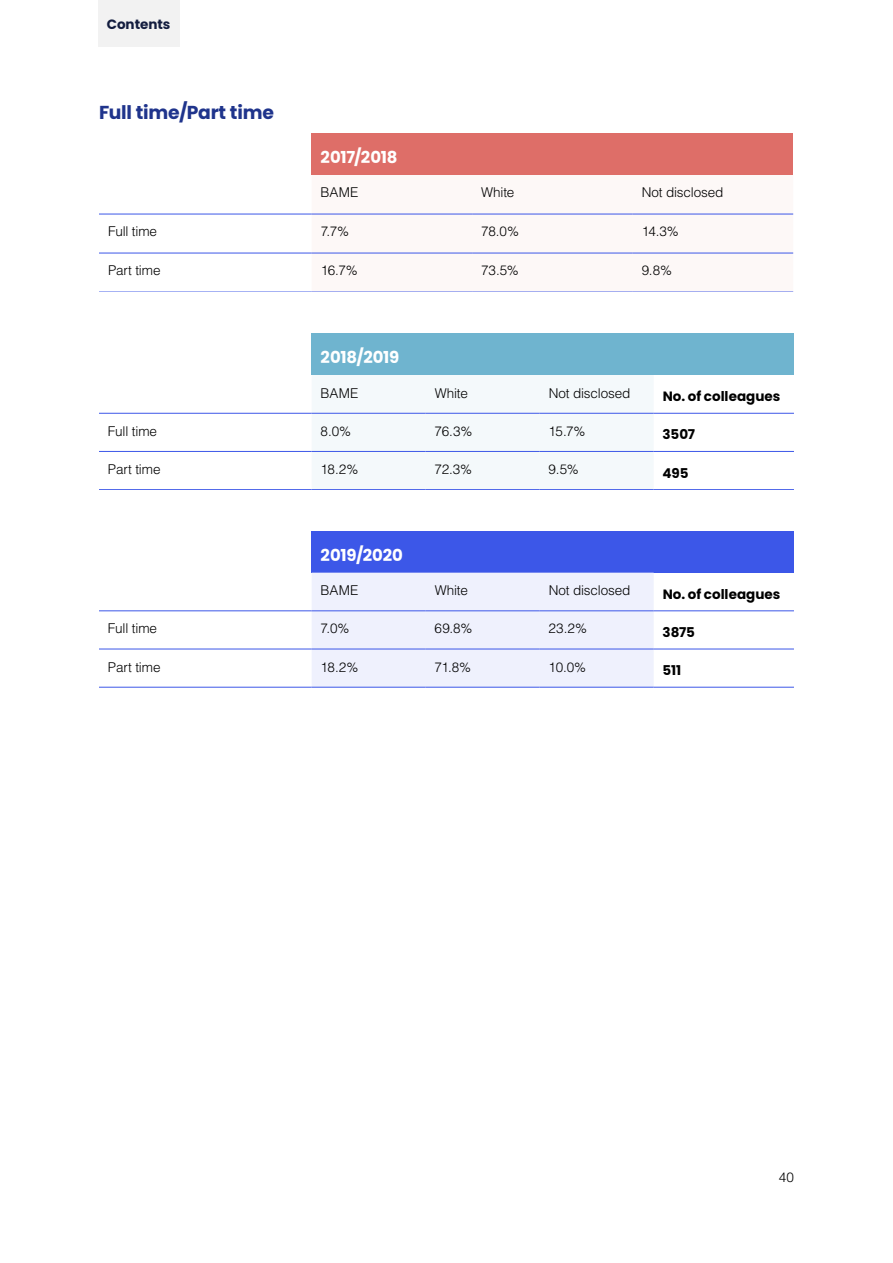
<style>
.page{position:relative;width:893px;height:1263px;background:#fff}
.page>*{position:absolute;margin:0;border:0;box-sizing:border-box;transform-origin:0 0}
.t1{font:700 18.75px "Poppins";letter-spacing:-.01em;color:#1f348c}
.t2{font:700 16.5px "Poppins";letter-spacing:-.01em;color:#fff}
.t3{font:300 13.5px "Helvetica";letter-spacing:-.01em;color:#000}
.t4{font:700 13.5px "Poppins";color:#000}
.t5{font:700 13.5px "Poppins";color:#131d3f}
</style>
<div class="page">
<div style="left:312px;top:134px;width:481px;height:41px;background:#de6e68"></div>
<svg style="left:312px;top:213px;width:481px;height:79px"></svg>
<hr style="left:99px;top:214px;width:213px;height:1px;background:#3c57e8">
<hr style="left:312px;top:214px;width:160px;height:1px;background:#3c57e8">
<hr style="left:472px;top:214px;width:161px;height:1px;background:#3c57e8">
<hr style="left:633px;top:214px;width:160px;height:1px;background:#3c57e8">
<hr style="left:99px;top:253px;width:213px;height:1px;background:#3c57e8">
<hr style="left:312px;top:253px;width:160px;height:1px;background:#3c57e8">
<hr style="left:472px;top:253px;width:161px;height:1px;background:#3c57e8">
<hr style="left:633px;top:253px;width:160px;height:1px;background:#3c57e8">
<div style="left:312px;top:334px;width:482px;height:41px;background:#6fb4cf"></div>
<div style="left:312px;top:375px;width:342px;height:114px;background:#f4f9fb"></div>
<hr style="left:99px;top:413px;width:213px;height:1px;background:#3c57e8">
<hr style="left:312px;top:413px;width:114px;height:1px;background:#3c57e8">
<hr style="left:426px;top:413px;width:114px;height:1px;background:#3c57e8">
<hr style="left:540px;top:413px;width:114px;height:1px;background:#3c57e8">
<hr style="left:654px;top:413px;width:140px;height:1px;background:#3c57e8">
<hr style="left:99px;top:451px;width:213px;height:1px;background:#3c57e8">
<hr style="left:312px;top:451px;width:114px;height:1px;background:#3c57e8">
<hr style="left:426px;top:451px;width:114px;height:1px;background:#3c57e8">
<hr style="left:540px;top:451px;width:114px;height:1px;background:#3c57e8">
<hr style="left:654px;top:451px;width:140px;height:1px;background:#3c57e8">
<hr style="left:99px;top:489px;width:213px;height:1px;background:#3c57e8">
<hr style="left:312px;top:489px;width:114px;height:1px;background:#3c57e8">
<hr style="left:426px;top:489px;width:114px;height:1px;background:#3c57e8">
<hr style="left:540px;top:489px;width:114px;height:1px;background:#3c57e8">
<hr style="left:654px;top:489px;width:140px;height:1px;background:#3c57e8">
<div style="left:312px;top:531px;width:482px;height:42px;background:#3c57e8"></div>
<div style="left:312px;top:573px;width:342px;height:114px;background:#eff1fd"></div>
<hr style="left:99px;top:610px;width:213px;height:1px;background:#3c57e8">
<hr style="left:312px;top:610px;width:114px;height:1px;background:#3c57e8">
<hr style="left:426px;top:610px;width:114px;height:1px;background:#3c57e8">
<hr style="left:540px;top:610px;width:114px;height:1px;background:#3c57e8">
<hr style="left:654px;top:610px;width:140px;height:1px;background:#3c57e8">
<hr style="left:99px;top:649px;width:213px;height:1px;background:#3c57e8">
<hr style="left:312px;top:649px;width:114px;height:1px;background:#3c57e8">
<hr style="left:426px;top:649px;width:114px;height:1px;background:#3c57e8">
<hr style="left:540px;top:649px;width:114px;height:1px;background:#3c57e8">
<hr style="left:654px;top:649px;width:140px;height:1px;background:#3c57e8">
<hr style="left:99px;top:687px;width:213px;height:1px;background:#3c57e8">
<hr style="left:312px;top:687px;width:114px;height:1px;background:#3c57e8">
<hr style="left:426px;top:687px;width:114px;height:1px;background:#3c57e8">
<hr style="left:540px;top:687px;width:114px;height:1px;background:#3c57e8">
<hr style="left:654px;top:687px;width:140px;height:1px;background:#3c57e8">
<div style="left:98px;top:0;width:81px;height:46px;background:#f2f2f2"></div>
<p class="t5" style="left:107px;top:17px;width:65px">Contents</p>
<h1 class="t1" style="left:99px;top:101px;width:176px">Full time/Part time</h1>
<p class="t2" style="left:321px;top:148px;width:78px">2017/2018</p>
<p class="t3" style="left:321px;top:183px;width:39px">BAME</p>
<p class="t3" style="left:481px;top:183px;width:35px">White</p>
<p class="t3" style="left:642px;top:183px;width:83px">Not disclosed</p>
<p class="t3" style="left:108px;top:222px;width:51px">Full time</p>
<p class="t3" style="left:321px;top:222px;width:30px">7.7%</p>
<p class="t3" style="left:481px;top:222px;width:39px">78.0%</p>
<p class="t3" style="left:642px;top:222px;width:39px">14.3%</p>
<p class="t3" style="left:108px;top:261px;width:54px">Part time</p>
<p class="t3" style="left:321px;top:261px;width:39px">16.7%</p>
<p class="t3" style="left:481px;top:261px;width:39px">73.5%</p>
<p class="t3" style="left:642px;top:261px;width:32px">9.8%</p>
<p class="t2" style="left:321px;top:348px;width:80px">2018/2019</p>
<p class="t3" style="left:321px;top:384px;width:39px">BAME</p>
<p class="t3" style="left:435px;top:384px;width:35px">White</p>
<p class="t3" style="left:549px;top:384px;width:83px">Not disclosed</p>
<p class="t4" style="left:663px;top:389px;width:119px">No. of colleagues</p>
<p class="t3" style="left:108px;top:423px;width:51px">Full time</p>
<p class="t3" style="left:321px;top:423px;width:32px">8.0%</p>
<p class="t3" style="left:435px;top:423px;width:39px">76.3%</p>
<p class="t3" style="left:549px;top:423px;width:38px">15.7%</p>
<p class="t4" style="left:663px;top:427px;width:34px">3507</p>
<p class="t3" style="left:108px;top:461px;width:54px">Part time</p>
<p class="t3" style="left:321px;top:461px;width:39px">18.2%</p>
<p class="t3" style="left:435px;top:461px;width:39px">72.3%</p>
<p class="t3" style="left:549px;top:461px;width:32px">9.5%</p>
<p class="t4" style="left:663px;top:465px;width:27px">495</p>
<p class="t2" style="left:321px;top:545px;width:84px">2019/2020</p>
<p class="t3" style="left:321px;top:582px;width:39px">BAME</p>
<p class="t3" style="left:435px;top:582px;width:35px">White</p>
<p class="t3" style="left:549px;top:582px;width:83px">Not disclosed</p>
<p class="t4" style="left:663px;top:586px;width:119px">No. of colleagues</p>
<p class="t3" style="left:108px;top:620px;width:51px">Full time</p>
<p class="t3" style="left:321px;top:620px;width:31px">7.0%</p>
<p class="t3" style="left:435px;top:620px;width:39px">69.8%</p>
<p class="t3" style="left:549px;top:620px;width:40px">23.2%</p>
<p class="t4" style="left:663px;top:624px;width:34px">3875</p>
<p class="t3" style="left:108px;top:658px;width:54px">Part time</p>
<p class="t3" style="left:321px;top:658px;width:39px">18.2%</p>
<p class="t3" style="left:435px;top:658px;width:38px">71.8%</p>
<p class="t3" style="left:549px;top:658px;width:39px">10.0%</p>
<p class="t4" style="left:663px;top:663px;width:20px">511</p>
<p class="t3" style="left:779px;top:1168px;width:17px">40</p>
</div>
